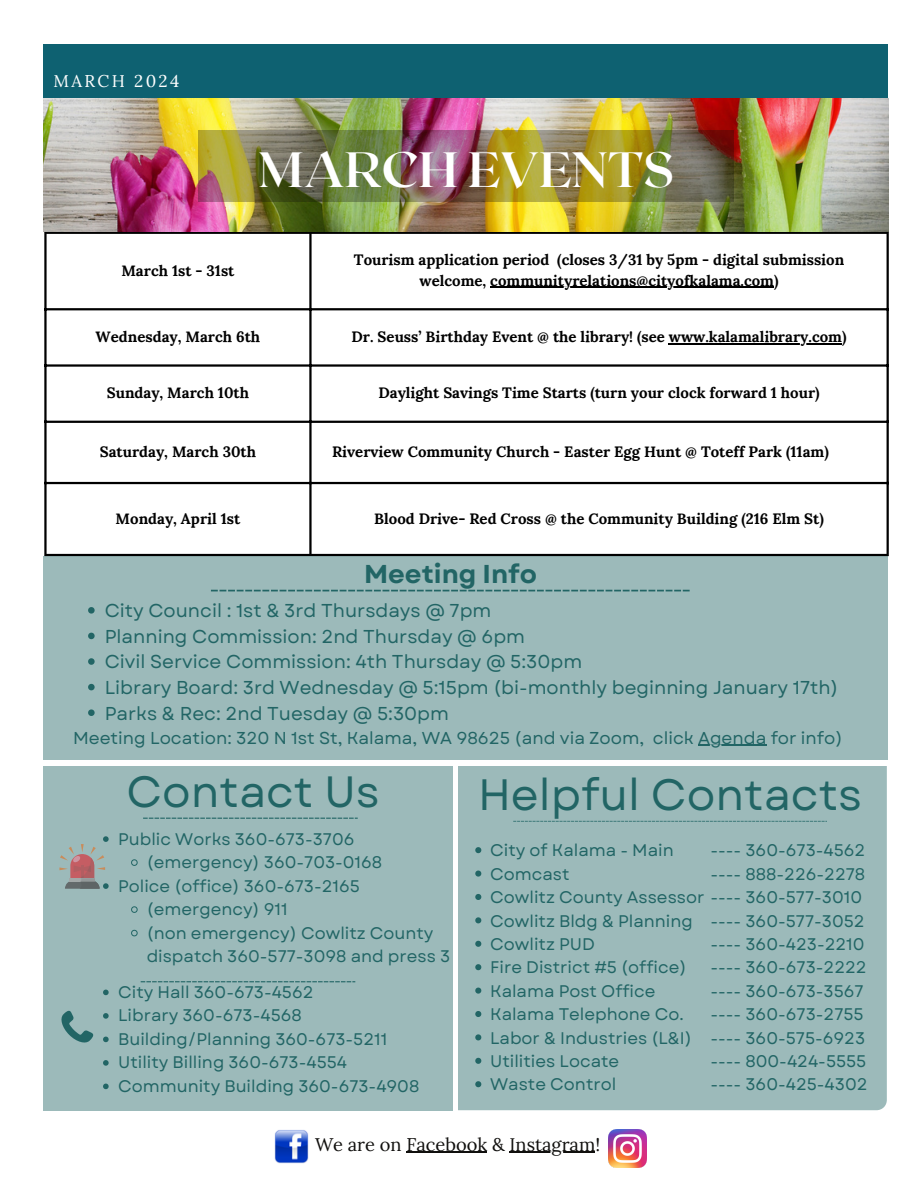
<style>
.page{position:relative;width:918px;height:1188px;background:#fff}
.page>*{position:absolute;margin:0;border:0;box-sizing:border-box;transform-origin:0 0}
.t1{font:700 49.5px "Roxborough CF";color:#fff}
.t2{font:43.8px "Garet";color:#226565}
.t3{font:43.65px "Garet";color:#226565}
.t4{font:700 25.8px "Garet";color:#226565}
.t5{font:18.6px "Garet";color:#226565}
.t6{font:18.3px "Lora";color:#100f0d}
.t7{font:17.25px "Garet";color:#226565}
.t8{font:16.95px "Lora";letter-spacing:.14em;color:#fff}
.t9{font:16.8px/23.5px "Garet";color:#226565}
.t10{font:700 15px/20.2px "Lora";color:#000;text-align:center}
</style>
<div class="page">
<div style="left:43px;top:44px;width:845px;height:54px;background:#0e6171"></div>
<img style="left:274px;top:1130px;width:35px;height:34px">
<img style="left:609px;top:1129px;width:38px;height:38px">
<hr style="left:490px;top:287px;width:284px;height:1px;background:#000">
<hr style="left:669px;top:343px;width:173px;height:1px;background:#000">
<hr style="left:44px;top:234px;width:3px;height:320px;background:#000">
<hr style="left:309px;top:234px;width:3px;height:320px;background:#000">
<hr style="left:887px;top:234px;width:2px;height:320px;background:#000">
<hr style="left:44px;top:232px;width:845px;height:2px;background:#000">
<hr style="left:44px;top:308px;width:845px;height:2px;background:#000">
<hr style="left:44px;top:364px;width:845px;height:3px;background:#000">
<hr style="left:44px;top:421px;width:845px;height:2px;background:#000">
<hr style="left:44px;top:482px;width:845px;height:2px;background:#000">
<hr style="left:44px;top:554px;width:845px;height:2px;background:#000">
<div style="left:43px;top:556px;width:844px;height:203px;background:#9cbaba"></div>
<svg style="left:88px;top:607px;width:7px;height:7px"></svg>
<svg style="left:88px;top:633px;width:7px;height:6px"></svg>
<svg style="left:88px;top:658px;width:7px;height:7px"></svg>
<svg style="left:88px;top:684px;width:7px;height:6px"></svg>
<svg style="left:88px;top:709px;width:7px;height:7px"></svg>
<hr style="left:698px;top:745px;width:68px;height:1px;background:#226565">
<svg style="left:211px;top:590px;width:479px;height:1px"></svg>
<img style="left:43px;top:99px;width:845px;height:133px">
<div style="left:459px;top:766px;width:428px;height:344px;background:#9cbaba"></div>
<svg style="left:475px;top:847px;width:6px;height:6px"></svg>
<svg style="left:475px;top:871px;width:6px;height:6px"></svg>
<svg style="left:475px;top:894px;width:6px;height:6px"></svg>
<svg style="left:475px;top:917px;width:6px;height:6px"></svg>
<svg style="left:475px;top:941px;width:6px;height:6px"></svg>
<svg style="left:475px;top:964px;width:6px;height:6px"></svg>
<svg style="left:475px;top:988px;width:6px;height:6px"></svg>
<svg style="left:475px;top:1011px;width:6px;height:6px"></svg>
<svg style="left:475px;top:1034px;width:6px;height:6px"></svg>
<svg style="left:475px;top:1058px;width:6px;height:6px"></svg>
<svg style="left:475px;top:1081px;width:6px;height:6px"></svg>
<svg style="left:513px;top:821px;width:314px;height:1px"></svg>
<div style="left:43px;top:766px;width:410px;height:345px;background:#9cbaba"></div>
<svg style="left:131px;top:859px;width:7px;height:7px"></svg>
<svg style="left:131px;top:906px;width:7px;height:7px"></svg>
<svg style="left:131px;top:930px;width:7px;height:7px"></svg>
<svg style="left:103px;top:990px;width:6px;height:5px"></svg>
<svg style="left:103px;top:1013px;width:6px;height:6px"></svg>
<svg style="left:103px;top:1037px;width:6px;height:5px"></svg>
<svg style="left:103px;top:1060px;width:6px;height:6px"></svg>
<svg style="left:103px;top:1084px;width:6px;height:5px"></svg>
<svg style="left:59px;top:836px;width:50px;height:53px"></svg>
<svg style="left:59px;top:1010px;width:35px;height:35px"></svg>
<svg style="left:143px;top:818px;width:215px;height:1px"></svg>
<svg style="left:141px;top:981px;width:214px;height:1px"></svg>
<img style="left:199px;top:130px;width:535px;height:72px">
<hr style="left:406px;top:1152px;width:81px;height:1px;background:#100f0d">
<hr style="left:510px;top:1152px;width:85px;height:1px;background:#100f0d">
<p class="t8" style="left:53px;top:70px;width:127px">MARCH 2024</p>
<p class="t1" style="left:259px;top:138px;width:417px">MARCH EVENTS</p>
<p class="t10" style="left:121px;top:260px;width:115px">March 1st - 31st</p>
<p class="t10" style="left:354px;top:250px;width:492px">Tourism application period (closes 3/31 by 5pm - digital submission welcome, communityrelations@cityofkalama.com)</p>
<p class="t10" style="left:96px;top:326px;width:166px">Wednesday, March 6th</p>
<p class="t10" style="left:352px;top:326px;width:496px">Dr. Seuss’ Birthday Event @ the library! (see www.kalamalibrary.com)</p>
<p class="t10" style="left:107px;top:383px;width:144px">Sunday, March 10th</p>
<p class="t10" style="left:378px;top:383px;width:443px">Daylight Savings Time Starts (turn your clock forward 1 hour)</p>
<p class="t10" style="left:100px;top:441px;width:158px">Saturday, March 30th</p>
<p class="t10" style="left:332px;top:441px;width:498px">Riverview Community Church - Easter Egg Hunt @ Toteff Park (11am)</p>
<p class="t10" style="left:116px;top:508px;width:126px">Monday, April 1st</p>
<p class="t10" style="left:374px;top:508px;width:451px">Blood Drive- Red Cross @ the Community Building (216 Elm St)</p>
<p class="t4" style="left:364px;top:556px;width:174px">Meeting Info</p>
<p class="t5" style="left:105px;top:597px;width:388px">City Council : 1st &amp; 3rd Thursdays @ 7pm</p>
<p class="t5" style="left:105px;top:623px;width:422px">Planning Commission: 2nd Thursday @ 6pm</p>
<h3 class="t5" style="left:105px;top:648px;width:479px">Civil Service Commission: 4th Thursday @ 5:30pm</h3>
<p class="t5" style="left:105px;top:674px;width:735px">Library Board: 3rd Wednesday @ 5:15pm (bi-monthly beginning January 17th)</p>
<p class="t5" style="left:105px;top:700px;width:346px">Parks &amp; Rec: 2nd Tuesday @ 5:30pm</p>
<p class="t7" style="left:73px;top:725px;width:771px">Meeting Location: 320 N 1st St, Kalama, WA 98625 (and via Zoom, click Agenda for info)</p>
<p class="t3" style="left:127px;top:761px;width:255px">Contact Us</p>
<p class="t2" style="left:478px;top:763px;width:386px">Helpful Contacts</p>
<p class="t9" style="left:118px;top:827px;width:238px">Public Works 360-673-3706</p>
<p class="t9" style="left:147px;top:851px;width:237px">(emergency) 360-703-0168</p>
<p class="t9" style="left:118px;top:874px;width:243px">Police (office) 360-673-2165</p>
<p class="t9" style="left:147px;top:898px;width:142px">(emergency) 911</p>
<p class="t9" style="left:147px;top:921px;width:305px">(non emergency) Cowlitz County dispatch 360-577-3098 and press 3</p>
<p class="t9" style="left:118px;top:980px;width:197px">City Hall 360-673-4562</p>
<p class="t9" style="left:118px;top:1004px;width:185px">Library 360-673-4568</p>
<p class="t9" style="left:118px;top:1027px;width:271px">Building/Planning 360-673-5211</p>
<p class="t9" style="left:118px;top:1051px;width:230px">Utility Billing 360-673-4554</p>
<p class="t9" style="left:118px;top:1074px;width:303px">Community Building 360-673-4908</p>
<p class="t9" style="left:490px;top:839px;width:185px">City of Kalama - Main</p>
<p class="t9" style="left:490px;top:862px;width:81px">Comcast</p>
<p class="t9" style="left:490px;top:909px;width:204px">Cowlitz Bldg &amp; Planning</p>
<h2 class="t9" style="left:490px;top:932px;width:106px">Cowlitz PUD</h2>
<p class="t9" style="left:490px;top:956px;width:198px">Fire District #5 (office)</p>
<p class="t9" style="left:490px;top:979px;width:167px">Kalama Post Office</p>
<p class="t9" style="left:490px;top:1003px;width:195px">Kalama Telephone Co.</p>
<p class="t9" style="left:490px;top:1026px;width:203px">Labor &amp; Industries (L&amp;I)</p>
<p class="t9" style="left:490px;top:1050px;width:131px">Utilities Locate</p>
<p class="t9" style="left:490px;top:1073px;width:128px">Waste Control</p>
<p class="t9" style="left:710px;top:839px;width:157px">---- 360-673-4562</p>
<h2 class="t9" style="left:710px;top:862px;width:156px">---- 888-226-2278</h2>
<p class="t9" style="left:490px;top:886px;width:373px">Cowlitz County Assessor ---- 360-577-3010</p>
<p class="t9" style="left:710px;top:909px;width:156px">---- 360-577-3052</p>
<p class="t9" style="left:710px;top:932px;width:156px">---- 360-423-2210</p>
<p class="t9" style="left:710px;top:956px;width:158px">---- 360-673-2222</p>
<p class="t9" style="left:710px;top:979px;width:155px">---- 360-673-3567</p>
<p class="t9" style="left:710px;top:1003px;width:155px">---- 360-673-2755</p>
<p class="t9" style="left:710px;top:1026px;width:156px">---- 360-575-6923</p>
<p class="t9" style="left:710px;top:1050px;width:158px">---- 800-424-5555</p>
<p class="t9" style="left:710px;top:1073px;width:159px">---- 360-425-4302</p>
<p class="t6" style="left:315px;top:1132px;width:287px">We are on Facebook &amp; Instagram!</p>
</div>
